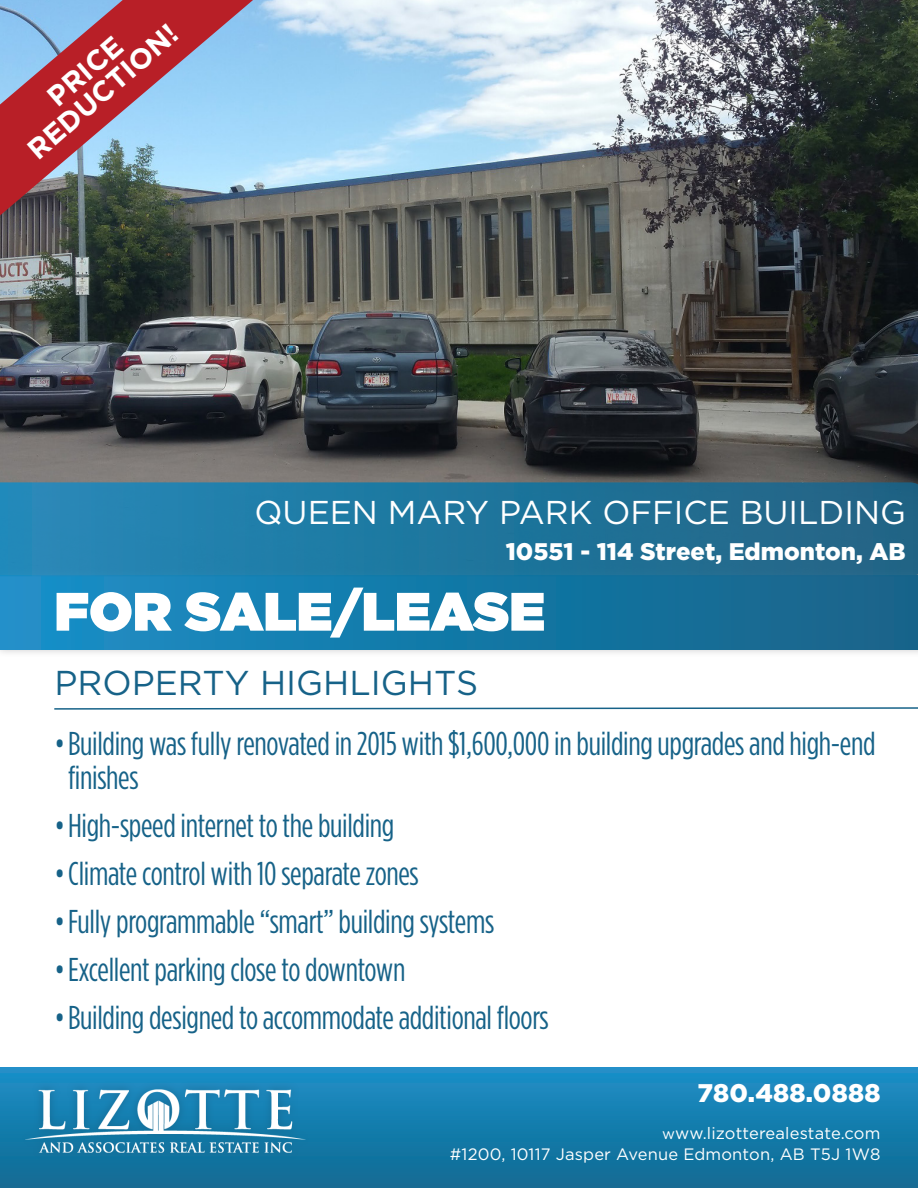
<style>
.page{position:relative;width:918px;height:1188px;background:#fff}
.page>*{position:absolute;margin:0;border:0;box-sizing:border-box;transform-origin:0 0}
.t1{font:900 54px "Gotham";color:#fff}
.t2{font:34.5px "Gotham";color:#166288}
.t3{font:33px/34.5px "Gotham Condensed";letter-spacing:-.01em;color:#166288}
.t4{font:33px "Gotham";color:#fff}
.page_2_information_h{font:700 28.5px "Gotham";color:#fff}
.Lizotte_contact_-_ri{font:900 25.5px "Gotham";letter-spacing:.01em;color:#fff}
.t5{font:900 24px "Gotham";color:#fff}
.lizotte_contact_-_ri{font:16.5px "Gotham";letter-spacing:.01em;color:#fff}
.s1{font-size:15px}
</style>
<div class="page">
<img style="left:0;top:0;width:918px;height:482px">
<div style="left:0;top:1067px;width:918px;height:121px;background:linear-gradient(to bottom,#1c8fc8,#106a92)"></div>
<div style="left:0;top:567px;width:918px;height:91px;background:#b6b6b7;opacity:.75"></div>
<div style="left:0;top:575px;width:918px;height:74px;background:linear-gradient(to right,#198fc8,#146287)"></div>
<div style="left:19px;top:1081px;width:292px;height:80px;background:#166288;opacity:.75"></div>
<img style="left:25px;top:1089px;width:281px;height:63px">
<svg style="left:54px;top:707px;width:864px;height:3px"></svg>
<svg style="left:0;top:482px;width:918px;height:94px;background:#21769e"></svg>
<svg style="left:0;top:0;width:253px;height:216px;background:#9a7a8c"></svg>
<p class="page_2_information_h" style="left:19px;top:139px;width:190px;rotate:-41deg">REDUCTION!</p>
<p class="page_2_information_h" style="left:39px;top:86px;width:91px;rotate:-41deg">PRICE</p>
<p class="t4" style="left:255px;top:492px;width:653px">QUEEN MARY PARK OFFICE BUILDING</p>
<p class="t5" style="left:506px;top:535px;width:402px">10551 - 114 Street, Edmonton, AB</p>
<p class="t1" style="left:54px;top:573px;width:492px">FOR SALE/LEASE</p>
<p class="t2" style="left:54px;top:661px;width:425px">PROPERTY HIGHLIGHTS</p>
<p class="t3" style="left:68px;top:725px;width:809px;text-indent:-14px">•Building was fully renovated in 2015 with $1,600,000 in building upgrades and high-end finishes</p>
<p class="t3" style="left:55px;top:808px;width:341px">•High-speed internet to the building</p>
<p class="t3" style="left:55px;top:856px;width:366px">•Climate control with 10 separate zones</p>
<p class="t3" style="left:55px;top:904px;width:441px">•Fully programmable “smart” building systems</p>
<p class="t3" style="left:55px;top:952px;width:352px">•Excellent parking close to downtown</p>
<p class="t3" style="left:55px;top:1000px;width:496px">•Building designed to accommodate additional floors</p>
<p class="Lizotte_contact_-_ri" style="left:698px;top:1075px;width:184px">780.488.0888</p>
<p class="lizotte_contact_-_ri" style="left:662px;top:1122px;width:220px"><span class="s1">w</span>ww.lizotterealestate.com</p>
<p class="lizotte_contact_-_ri" style="left:450px;top:1143px;width:432px">#1200, 10117 Jasper Avenue Edmonton, AB T5J 1W8</p>
</div>
